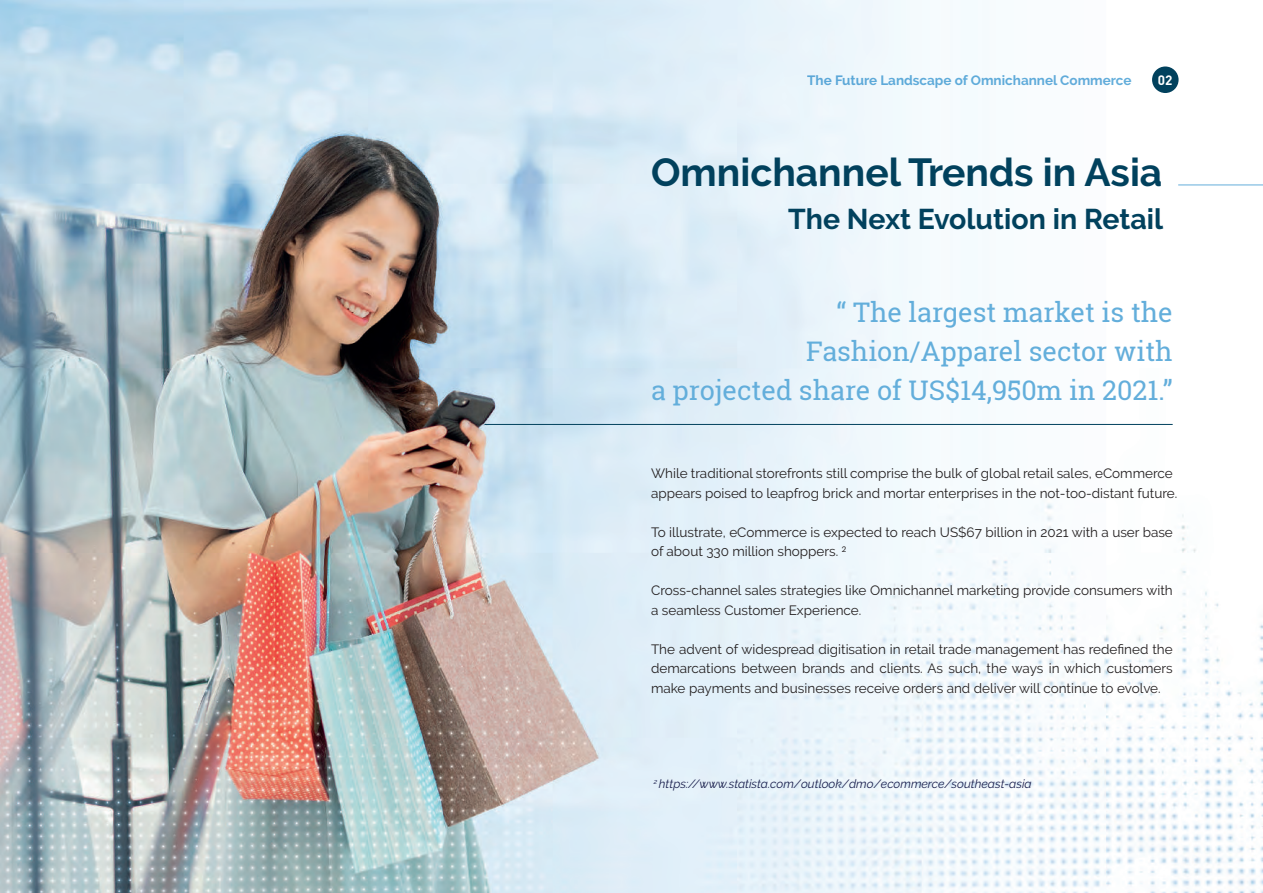
<style>
.page{position:relative;width:1263px;height:893px;background:#fff}
.page>*{position:absolute;margin:0;border:0;box-sizing:border-box;transform-origin:0 0}
.t1{font:700 39px "Raleway";color:#01415d}
.t2{font:700 28.5px "Raleway";color:#01415d}
.t3{font:27px/39px "Roboto Slab";color:#63aedb;text-align:right}
.t4{font:13.5px/19.5px "Raleway";color:#231f20}
.t5{font:700 13.5px "Raleway";color:#63aedb}
.t6{font:700 13.5px "DIN";color:#fff}
.t7{font:italic 12px "Raleway";color:#191f4d}
</style>
<div class="page">
<img style="left:0;top:0;width:1263px;height:893px">
<hr style="left:1178px;top:185px;width:85px;height:1px;background:#63aedb">
<div style="left:1152px;top:66px;width:26px;height:27px;background:#01415d;border-radius:50%"></div>
<hr style="left:484px;top:424px;width:689px;height:1px;background:#01415d">
<p class="t5" style="left:807px;top:72px;width:326px">The Future Landscape of Omnichannel Commerce</p>
<p class="t6" style="left:1158px;top:71px;width:16px">02</p>
<h1 class="t1" style="left:651px;top:150px;width:513px">Omnichannel Trends in Asia</h1>
<h2 class="t2" style="left:788px;top:203px;width:377px">The Next Evolution in Retail</h2>
<h3 class="t3" style="left:651px;top:293px;width:523px">“ The largest market is the<br>Fashion/Apparel sector with<br>a projected share of US$14,950m in 2021.”</h3>
<p class="t4" style="left:651px;top:464px;width:528px">While traditional storefronts still comprise the bulk of global retail sales, eCommerce appears poised to leapfrog brick and mortar enterprises in the not-too-distant future.</p>
<p class="t4" style="left:651px;top:522px;width:523px">To illustrate, eCommerce is expected to reach US$67 billion in 2021 with a user base of about 330 million shoppers. <sup>2</sup></p>
<p class="t4" style="left:651px;top:581px;width:523px">Cross-channel sales strategies like Omnichannel marketing provide consumers with a seamless Customer Experience.</p>
<p class="t4" style="left:651px;top:639px;width:523px;text-align:justify">The advent of widespread digitisation in retail trade management has redefined the demarcations between brands and clients. As such, the ways in which customers make payments and businesses receive orders and deliver will continue to evolve.</p>
<p class="t7" style="left:654px;top:777px;width:380px"><sup>2</sup> https://www.statista.com/outlook/dmo/ecommerce/southeast-asia</p>
</div>
